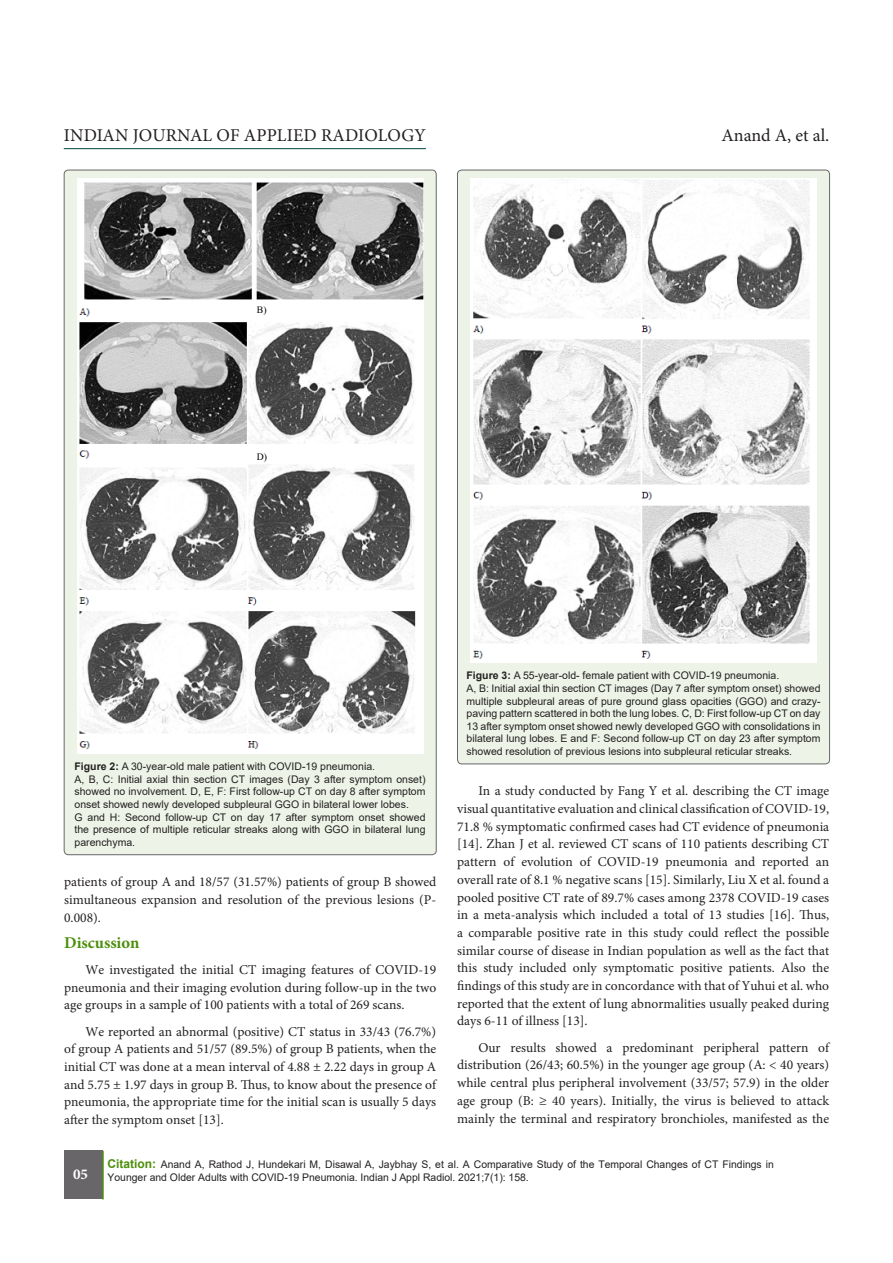
<style>
.page{position:relative;width:893px;height:1263px;background:#fff}
.page>*{position:absolute;margin:0;border:0;box-sizing:border-box;transform-origin:0 0}
.t1{font:18px "Minion Pro";letter-spacing:.005em;color:#231f20}
.subsideheadding{font:700 16.5px "Minion Pro";color:#4c8f0b}
.t2{font:700 15px "Minion Pro";color:#fff}
.t3{font:13.5px/17.7px "Minion Pro";color:#231f20;text-align:justify}
.t4{font:10.5px/12.6px "Arial";color:#231f20;text-align:justify}
.t5{font:9.75px "Times New Roman";color:#000}
.s1{font-weight:700}
.s2{font-weight:700;font-size:12.15px;color:#4c8f0b}
</style>
<div class="page">
<hr style="left:64px;top:148px;width:362px;height:1px;background:#00443c">
<div style="left:64px;top:1151px;width:38px;height:48px;background:#686669"></div>
<hr style="left:102px;top:1151px;width:2px;height:48px;background:#4c8f0b">
<div style="left:64px;top:170px;width:372px;height:685px;background:#edf4e7;border-radius:4px"></div>
<img style="left:77px;top:179px;width:346px;height:574px">
<div style="left:90px;top:306px;width:15px;height:12px;background:#fff"></div>
<div style="left:278px;top:449px;width:19px;height:11px;background:#fff"></div>
<div style="left:457px;top:170px;width:373px;height:594px;background:#edf4e7;border-radius:4px"></div>
<img style="left:470px;top:179px;width:347px;height:483px">
<h1 class="t1" style="left:64px;top:123px;width:364px">INDIAN JOURNAL OF APPLIED RADIOLOGY</h1>
<h1 class="t1" style="left:722px;top:123px;width:109px">Anand A, et al.</h1>
<p class="t5" style="left:257px;top:303px;width:11px">B)</p>
<p class="t5" style="left:257px;top:450px;width:12px">D)</p>
<p class="t4" style="left:75px;top:760px;width:302px"><span class="s1">Figure 2:</span> A 30-year-old male patient with COVID-19 pneumonia.</p>
<p class="t4" style="left:75px;top:773px;width:352px">A, B, C: Initial axial thin section CT images (Day 3 after symptom onset) showed no involvement. D, E, F: First follow-up CT on day 8 after symptom onset showed newly developed subpleural GGO in bilateral lower lobes.</p>
<p class="t4" style="left:75px;top:810px;width:352px">G and H: Second follow-up CT on day 17 after symptom onset showed the presence of multiple reticular streaks along with GGO in bilateral lung parenchyma.</p>
<p class="t3" style="left:64px;top:873px;width:374px">patients of group A and 18/57 (31.57%) patients of group B showed simultaneous expansion and resolution of the previous lesions (P-0.008).</p>
<p class="subsideheadding" style="left:64px;top:931px;width:77px">Discussion</p>
<p class="t3" style="left:64px;top:961px;width:374px;text-indent:21px">We investigated the initial CT imaging features of COVID-19 pneumonia and their imaging evolution during follow-up in the two age groups in a sample of 100 patients with a total of 269 scans.</p>
<p class="t3" style="left:64px;top:1022px;width:374px;text-indent:21px">We reported an abnormal (positive) CT status in 33/43 (76.7%) of group A patients and 51/57 (89.5%) of group B patients, when the initial CT was done at a mean interval of 4.88 ± 2.22 days in group A and 5.75 ± 1.97 days in group B. Thus, to know about the presence of pneumonia, the appropriate time for the initial scan is usually 5 days after the symptom onset [13].</p>
<p class="t4" style="left:466px;top:669px;width:314px"><span class="s1">Figure 3:</span> A 55-year-old- female patient with COVID-19 pneumonia.</p>
<p class="t4" style="left:466px;top:682px;width:355px">A, B: Initial axial thin section CT images (Day 7 after symptom onset) showed multiple subpleural areas of pure ground glass opacities (GGO) and crazy&shy;paving pattern scattered in both the lung lobes. C, D: First follow-up CT on day 13 after symptom onset showed newly developed GGO with consolidations in bilateral lung lobes. E and F: Second follow-up CT on day 23 after symptom showed resolution of previous lesions into subpleural reticular streaks.</p>
<p class="t3" style="left:457px;top:782px;width:374px;text-indent:21px">In a study conducted by Fang Y et al. describing the CT image visual quantitative evaluation and clinical classification of COVID-19, 71.8 % symptomatic confirmed cases had CT evidence of pneumonia [14]. Zhan J et al. reviewed CT scans of 110 patients describing CT pattern of evolution of COVID-19 pneumonia and reported an overall rate of 8.1 % negative scans [15]. Similarly, Liu X et al. found a pooled positive CT rate of 89.7% cases among 2378 COVID-19 cases in a meta-analysis which included a total of 13 studies [16]. Thus, a comparable positive rate in this study could reflect the possible similar course of disease in Indian population as well as the fact that this study included only symptomatic positive patients. Also the findings of this study are in concordance with that of Yuhui et al. who reported that the extent of lung abnormalities usually peaked during days 6-11 of illness [13].</p>
<p class="t3" style="left:457px;top:1038px;width:374px;text-indent:21px">Our results showed a predominant peripheral pattern of distribution (26/43; 60.5%) in the younger age group (A: &lt; 40 years) while central plus peripheral involvement (33/57; 57.9) in the older age group (B: ≥ 40 years). Initially, the virus is believed to attack mainly the terminal and respiratory bronchioles, manifested as the</p>
<p class="t4" style="left:108px;top:1158px;width:668px"><span class="s2">Citation:</span> Anand A, Rathod J, Hundekari M, Disawal A, Jaybhay S, et al. A Comparative Study of the Temporal Changes of CT Findings in</p>
<p class="t2" style="left:73px;top:1164px;width:16px">05</p>
<p class="t4" style="left:108px;top:1171px;width:423px">Younger and Older Adults with COVID-19 Pneumonia. Indian J Appl Radiol. 2021;7(1): 158.</p>
</div>
